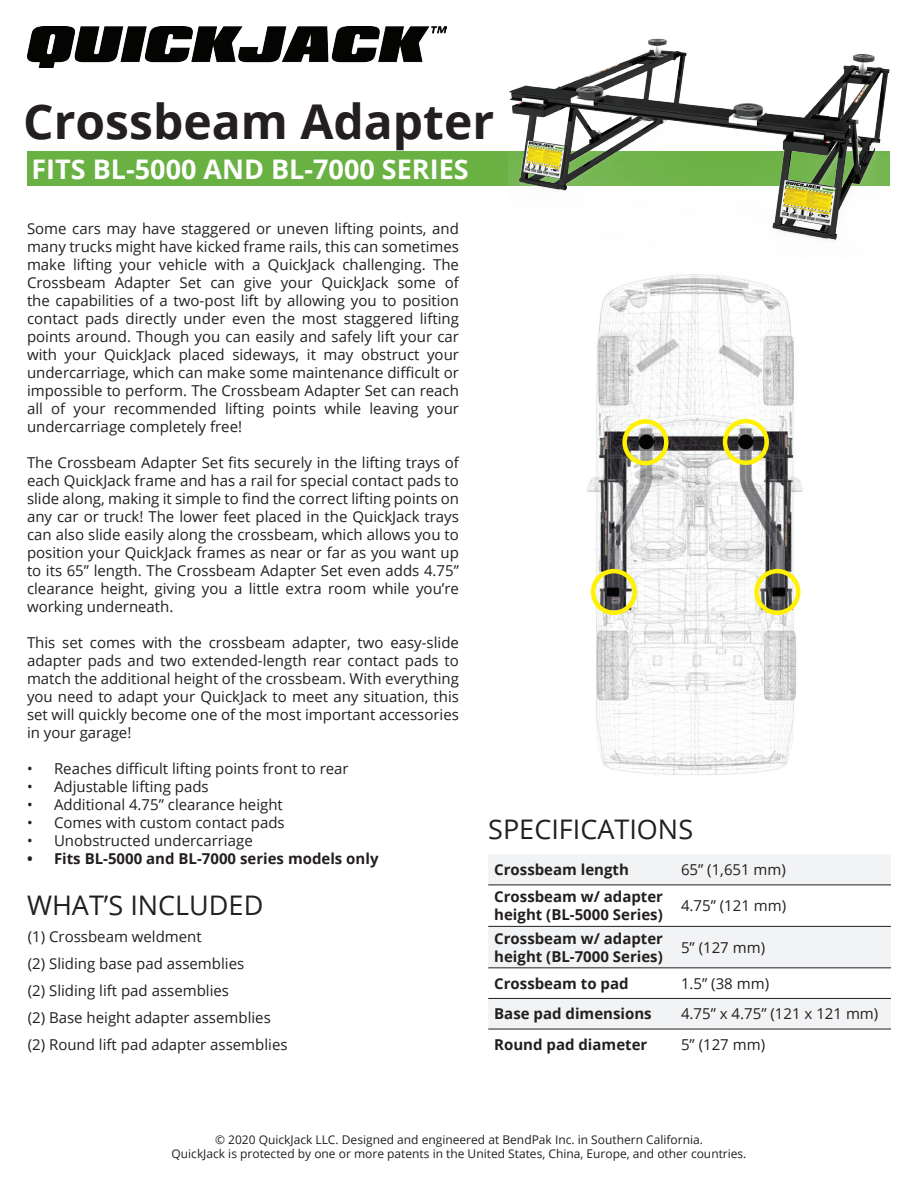
<style>
.page{position:relative;width:918px;height:1188px;background:#fff}
.page>*{position:absolute;margin:0;border:0;box-sizing:border-box;transform-origin:0 0}
.t1{font:700 48px "Open Sans";color:#231f20}
.t2{font:27px "Open Sans";color:#231f20}
.t3{font:700 27px "Open Sans";color:#fff}
.t4{font:15px/18px "Open Sans";color:#231f20;text-align:justify}
.t5{font:700 15px/18px "Open Sans";color:#231f20}
.t6{font:12px/14.4px "Open Sans";color:#231f20;text-align:center}
</style>
<div class="page">
<div style="left:28px;top:151px;width:862px;height:35px;background:#6ab143"></div>
<svg style="left:488px;top:855px;width:403px;height:174px;fill:#f2f3f4"></svg>
<hr style="left:488px;top:885px;width:187px;height:1px;background:#231f20">
<hr style="left:675px;top:885px;width:216px;height:1px;background:#231f20">
<hr style="left:488px;top:926px;width:187px;height:1px;background:#231f20">
<hr style="left:675px;top:926px;width:216px;height:1px;background:#231f20">
<hr style="left:488px;top:968px;width:187px;height:1px;background:#231f20">
<hr style="left:675px;top:968px;width:216px;height:1px;background:#231f20">
<hr style="left:488px;top:998px;width:187px;height:1px;background:#231f20">
<hr style="left:675px;top:998px;width:216px;height:1px;background:#231f20">
<hr style="left:488px;top:1029px;width:187px;height:1px;background:#231f20">
<hr style="left:675px;top:1029px;width:216px;height:1px;background:#231f20">
<img style="left:28px;top:27px;width:419px;height:41px">
<img style="left:508px;top:38px;width:382px;height:203px">
<img style="left:587px;top:274px;width:216px;height:501px">
<div style="left:622px;top:419px;width:47px;height:46px;border:4px solid #fff101;border-radius:50%"></div>
<div style="left:723px;top:419px;width:46px;height:46px;border:4px solid #fff101;border-radius:50%"></div>
<div style="left:591px;top:569px;width:46px;height:46px;border:4px solid #fff101;border-radius:50%"></div>
<div style="left:754px;top:569px;width:46px;height:46px;border:4px solid #fff101;border-radius:50%"></div>
<h1 class="t1" style="left:23px;top:88px;width:473px">Crossbeam Adapter</h1>
<h2 class="t3" style="left:32px;top:150px;width:439px">FITS BL-5000 AND BL-7000 SERIES</h2>
<p class="t4" style="left:27px;top:220px;width:434px">Some cars may have staggered or uneven lifting points, and many trucks might have kicked frame rails, this can sometimes make lifting your vehicle with a QuickJack challenging. The Crossbeam Adapter Set can give your QuickJack some of the capabilities of a two-post lift by allowing you to position contact pads directly under even the most staggered lifting points around. Though you can easily and safely lift your car with your QuickJack placed sideways, it may obstruct your undercarriage, which can make some maintenance difficult or impossible to perform. The Crossbeam Adapter Set can reach all of your recommended lifting points while leaving your undercarriage completely free!</p>
<p class="t4" style="left:27px;top:454px;width:434px">The Crossbeam Adapter Set fits securely in the lifting trays of each QuickJack frame and has a rail for special contact pads to slide along, making it simple to find the correct lifting points on any car or truck! The lower feet placed in the QuickJack trays can also slide easily along the crossbeam, which allows you to position your QuickJack frames as near or far as you want up to its 65” length. The Crossbeam Adapter Set even adds 4.75” clearance height, giving you a little extra room while you’re working underneath.</p>
<p class="t4" style="left:27px;top:634px;width:434px">This set comes with the crossbeam adapter, two easy-slide adapter pads and two extended-length rear contact pads to match the additional height of the crossbeam. With everything you need to adapt your QuickJack to meet any situation, this set will quickly become one of the most important accessories in your garage!</p>
<p class="t4" style="left:27px;top:760px;width:323px">• Reaches difficult lifting points front to rear</p>
<p class="t4" style="left:27px;top:778px;width:183px">• Adjustable lifting pads</p>
<p class="t4" style="left:27px;top:796px;width:257px">• Additional 4.75” clearance height</p>
<p class="t4" style="left:27px;top:814px;width:259px">• Comes with custom contact pads</p>
<p class="t4" style="left:27px;top:832px;width:227px">• Unobstructed undercarriage</p>
<p class="t5" style="left:27px;top:850px;width:353px">• Fits BL-5000 and BL-7000 series models only</p>
<h2 class="t2" style="left:27px;top:887px;width:238px">WHAT’S INCLUDED</h2>
<p class="t4" style="left:28px;top:922px;width:261px;line-height:27px;text-align:left">(1) Crossbeam weldment<br>(2) Sliding base pad assemblies<br>(2) Sliding lift pad assemblies<br>(2) Base height adapter assemblies (2) Round lift pad adapter assemblies</p>
<h2 class="t2" style="left:488px;top:811px;width:206px">SPECIFICATIONS</h2>
<p class="t5" style="left:494px;top:861px;width:136px">Crossbeam length</p>
<p class="t4" style="left:681px;top:861px;width:106px">65” (1,651 mm)</p>
<p class="t5" style="left:494px;top:888px;width:170px">Crossbeam w/ adapter height (BL-5000 Series)</p>
<p class="t4" style="left:681px;top:897px;width:107px">4.75” (121 mm)</p>
<p class="t5" style="left:494px;top:929px;width:170px">Crossbeam w/ adapter height (BL-7000 Series)</p>
<p class="t4" style="left:681px;top:938px;width:86px">5” (127 mm)</p>
<p class="t5" style="left:494px;top:974px;width:136px">Crossbeam to pad</p>
<p class="t4" style="left:681px;top:974px;width:90px">1.5” (38 mm)</p>
<p class="t5" style="left:494px;top:1005px;width:159px">Base pad dimensions</p>
<p class="t4" style="left:681px;top:1005px;width:199px">4.75” x 4.75” (121 x 121 mm)</p>
<p class="t5" style="left:494px;top:1035px;width:155px">Round pad diameter</p>
<p class="t4" style="left:681px;top:1035px;width:86px">5” (127 mm)</p>
<p class="t6" style="left:172px;top:1132px;width:576px">© 2020 QuickJack LLC. Designed and engineered at BendPak Inc. in Southern California.<br>QuickJack is protected by one or more patents in the United States, China, Europe, and other countries.</p>
</div>
